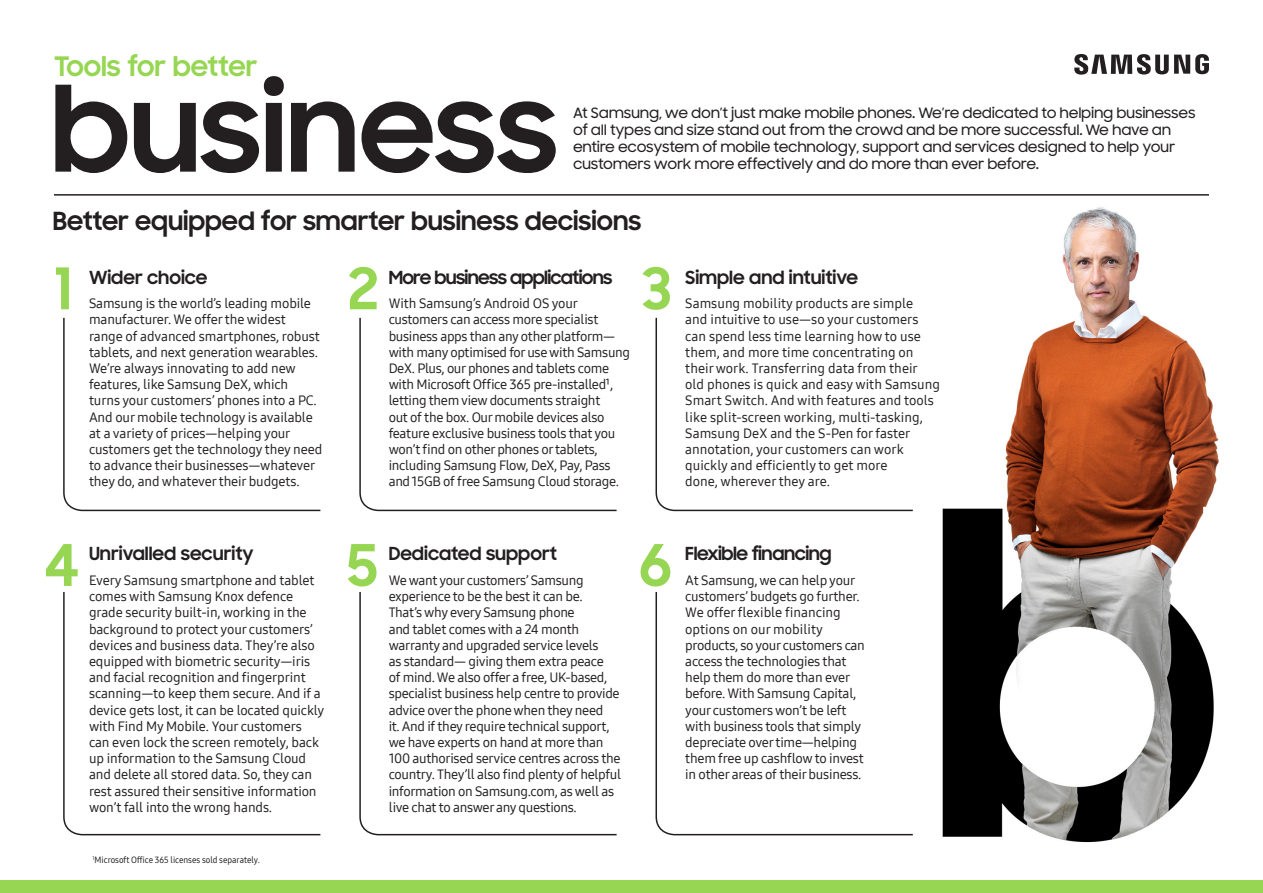
<style>
.page{position:relative;width:1263px;height:893px;background:#fff}
.page>*{position:absolute;margin:0;border:0;box-sizing:border-box;transform-origin:0 0}
.t1{font:700 117.45px "Samsung Sharp Sans";color:#231f20}
.t2{font:700 57.45px "Samsung Sharp Sans";color:#97d653}
.t3{font:700 26.85px "Samsung Sharp Sans";color:#97d653}
.t4{font:700 24.9px "Samsung Sharp Sans";color:#231f20}
.t5{font:700 18px "Samsung Sharp Sans";color:#231f20}
.t6{font:700 18px "Samsung Sharp Sans";letter-spacing:-.04em;color:#231f20}
.t7{font:700 18px "Samsung Sharp Sans";letter-spacing:-.025em;color:#231f20}
.t8{font:500 14.25px/17.1px "Samsung Sharp Sans";letter-spacing:-.02em;color:#231f20}
.t9{font:13.5px/16.2px "Samsung One 500";letter-spacing:-.02em;color:#231f20}
.t10{font:13.5px/16.2px "Samsung One 500";color:#231f20}
.t11{font:9px "Samsung One 500 C";color:#231f20}
</style>
<div class="page">
<img style="left:942px;top:207px;width:277px;height:636px">
<svg style="left:1074px;top:54px;width:135px;height:21px"></svg>
<hr style="left:54px;top:194px;width:1155px;height:2px;background:#231f20">
<div style="left:0;top:880px;width:1263px;height:13px;background:#97d653"></div>
<svg style="left:63px;top:317px;width:258px;height:195px"></svg>
<svg style="left:359px;top:317px;width:258px;height:195px"></svg>
<svg style="left:655px;top:317px;width:258px;height:195px"></svg>
<svg style="left:63px;top:592px;width:258px;height:244px"></svg>
<svg style="left:359px;top:592px;width:258px;height:244px"></svg>
<svg style="left:655px;top:592px;width:258px;height:244px"></svg>
<p class="t3" style="left:54px;top:46px;width:205px">Tools for better</p>
<p class="t1" style="left:51px;top:42px;width:509px">business</p>
<p class="t8" style="left:573px;top:104px;width:624px">At Samsung, we don’t just make mobile phones. We’re dedicated to helping businesses of all types and size stand out from the crowd and be more successful. We have an entire ecosystem of mobile technology, support and services designed to help your customers work more effectively and do more than ever before.</p>
<p class="t4" style="left:53px;top:203px;width:590px">Better equipped for smarter business decisions</p>
<p class="t2" style="left:54px;top:246px;width:20px">1</p>
<p class="t5" style="left:89px;top:264px;width:120px">Wider choice</p>
<p class="t9" style="left:89px;top:295px;width:235px">Samsung is the world’s leading mobile manufacturer. We offer the widest range of advanced smartphones, robust tablets, and next generation wearables.<br>We’re always innovating to add new features, like Samsung DeX, which turns your customers’ phones into a PC.<br>And our mobile technology is available at a variety of prices—helping your customers get the technology they need to advance their businesses—whatever they do, and whatever their budgets.</p>
<p class="t2" style="left:348px;top:246px;width:32px">2</p>
<p class="t6" style="left:389px;top:264px;width:225px">More business applications</p>
<p class="t9" style="left:389px;top:295px;width:243px">With Samsung’s Android OS your customers can access more specialist business apps than any other platform— with many optimised for use with Samsung DeX. Plus, our phones and tablets come with Microsoft Office 365 pre-installed¹, letting them view documents straight<br>out of the box. Our mobile devices also feature exclusive business tools that you won’t find on other phones or tablets, including Samsung Flow, DeX, Pay, Pass and 15GB of free Samsung Cloud storage.</p>
<p class="t2" style="left:642px;top:246px;width:30px">3</p>
<p class="t5" style="left:685px;top:264px;width:174px">Simple and intuitive</p>
<p class="t10" style="left:685px;top:295px;width:256px">Samsung mobility products are simple<br>and intuitive to use—so your customers can spend less time learning how to use them, and more time concentrating on their work. Transferring data from their old phones is quick and easy with Samsung Smart Switch. And with features and tools like split-screen working, multi-tasking, Samsung DeX and the S-Pen for faster annotation, your customers can work quickly and efficiently to get more<br>done, wherever they are.</p>
<p class="t2" style="left:44px;top:523px;width:37px">4</p>
<p class="t5" style="left:89px;top:540px;width:166px">Unrivalled security</p>
<p class="t9" style="left:89px;top:572px;width:237px">Every Samsung smartphone and tablet comes with Samsung Knox defence grade security built-in, working in the background to protect your customers’ devices and business data. They’re also equipped with biometric security—iris and facial recognition and fingerprint scanning—to keep them secure. And if a device gets lost, it can be located quickly with Find My Mobile. Your customers can even lock the screen remotely, back up information to the Samsung Cloud and delete all stored data. So, they can rest assured their sensitive information won’t fall into the wrong hands.</p>
<p class="t11" style="left:92px;top:853px;width:169px"><sup>1</sup>Microsoft Office 365 licenses sold separately.</p>
<p class="t2" style="left:347px;top:523px;width:33px">5</p>
<p class="t5" style="left:389px;top:540px;width:170px">Dedicated support</p>
<p class="t9" style="left:389px;top:572px;width:234px">We want your customers’ Samsung experience to be the best it can be.<br>That’s why every Samsung phone<br>and tablet comes with a 24 month warranty and upgraded service levels<br>as standard— giving them extra peace<br>of mind. We also offer a free, UK-based, specialist business help centre to provide advice over the phone when they need<br>it. And if they require technical support, we have experts on hand at more than 100 authorised service centres across the country. They’ll also find plenty of helpful information on Samsung.com, as well as live chat to answer any questions.</p>
<p class="t2" style="left:639px;top:523px;width:34px">6</p>
<p class="t7" style="left:685px;top:540px;width:148px">Flexible financing</p>
<p class="t9" style="left:685px;top:572px;width:181px">At Samsung, we can help your customers’ budgets go further.<br>We offer flexible financing options on our mobility products, so your customers can access the technologies that help them do more than ever before. With Samsung Capital, your customers won’t be left with business tools that simply depreciate over time—helping them free up cashflow to invest in other areas of their business.</p>
</div>
